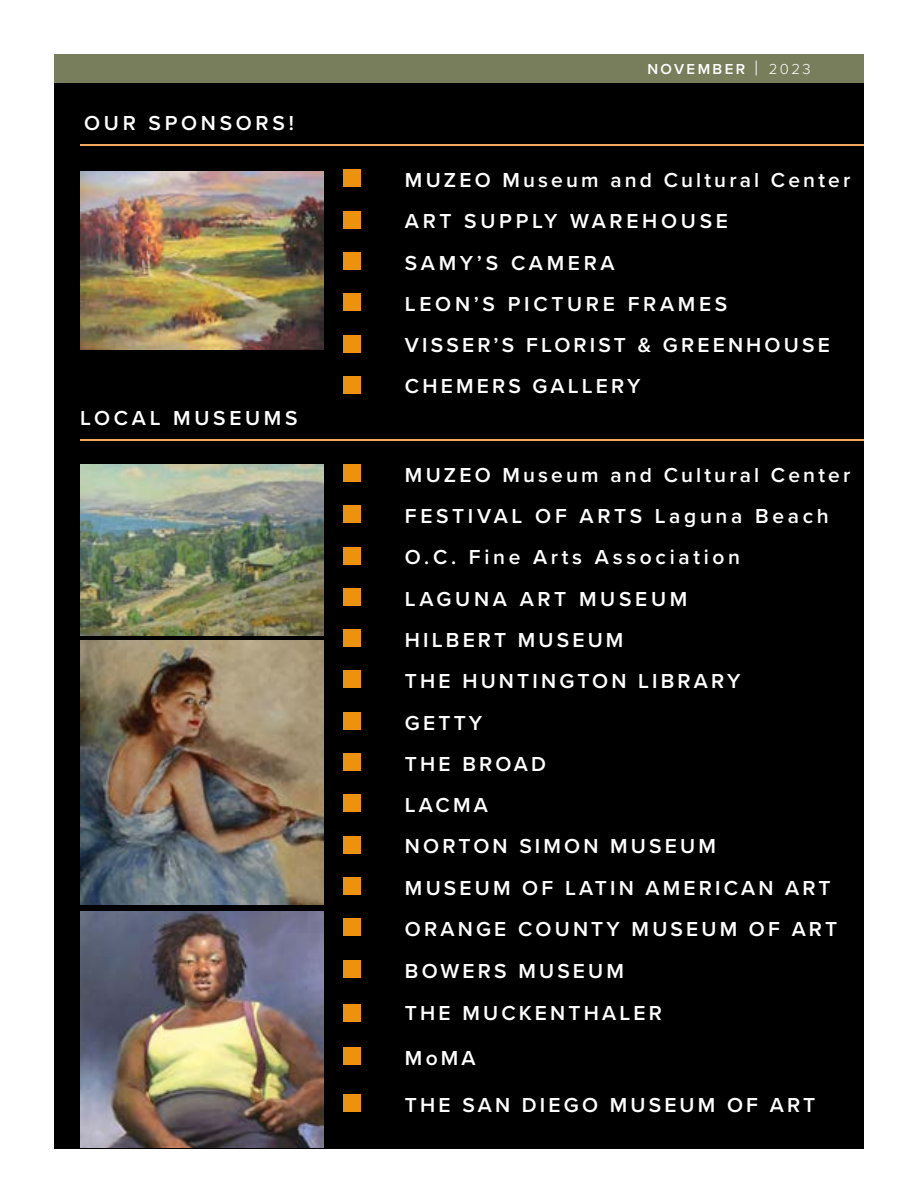
<style>
.page{position:relative;width:918px;height:1188px;background:#fff}
.page>*{position:absolute;margin:0;border:0;box-sizing:border-box;transform-origin:0 0}
.t1{font:600 21px/41.4px "Proxima Nova";letter-spacing:.15em;color:#fff}
.t2{font:600 21px "Proxima Nova";letter-spacing:.175em;color:#fff}
.t3{font:600 15px "Proxima Nova";letter-spacing:.16em;color:#fff}
.s1{font-weight:300;font-size:21px}
.s2{font-weight:300}
</style>
<div class="page">
<div style="left:54px;top:69px;width:270px;height:1080px;background:#000"></div>
<div style="left:324px;top:69px;width:540px;height:1080px;background:#000"></div>
<div style="left:343px;top:170px;width:18px;height:17px;background:#ed920d"></div>
<div style="left:343px;top:464px;width:18px;height:18px;background:#ed920d"></div>
<div style="left:343px;top:211px;width:18px;height:17px;background:#ed920d"></div>
<div style="left:343px;top:506px;width:18px;height:17px;background:#ed920d"></div>
<div style="left:343px;top:293px;width:18px;height:18px;background:#ed920d"></div>
<div style="left:343px;top:588px;width:18px;height:18px;background:#ed920d"></div>
<div style="left:343px;top:335px;width:18px;height:17px;background:#ed920d"></div>
<div style="left:343px;top:376px;width:18px;height:18px;background:#ed920d"></div>
<div style="left:343px;top:629px;width:18px;height:18px;background:#ed920d"></div>
<div style="left:343px;top:671px;width:18px;height:17px;background:#ed920d"></div>
<div style="left:343px;top:712px;width:18px;height:18px;background:#ed920d"></div>
<div style="left:343px;top:753px;width:18px;height:18px;background:#ed920d"></div>
<div style="left:343px;top:795px;width:18px;height:17px;background:#ed920d"></div>
<div style="left:343px;top:836px;width:18px;height:17px;background:#ed920d"></div>
<div style="left:343px;top:877px;width:18px;height:18px;background:#ed920d"></div>
<div style="left:343px;top:918px;width:18px;height:18px;background:#ed920d"></div>
<div style="left:343px;top:961px;width:18px;height:17px;background:#ed920d"></div>
<div style="left:343px;top:1004px;width:18px;height:18px;background:#ed920d"></div>
<div style="left:343px;top:1048px;width:18px;height:17px;background:#ed920d"></div>
<div style="left:343px;top:1094px;width:18px;height:18px;background:#ed920d"></div>
<div style="left:343px;top:252px;width:18px;height:18px;background:#ed920d"></div>
<div style="left:343px;top:547px;width:18px;height:17px;background:#ed920d"></div>
<div style="left:54px;top:54px;width:810px;height:28px;background:#787e5c"></div>
<hr style="left:81px;top:144px;width:783px;height:2px;background:#f1a75e">
<hr style="left:81px;top:439px;width:783px;height:1px;background:#f1a75e">
<img style="left:81px;top:171px;width:243px;height:179px">
<img style="left:81px;top:641px;width:243px;height:263px">
<img style="left:81px;top:912px;width:243px;height:236px">
<img style="left:81px;top:464px;width:243px;height:172px">
<p class="t2" style="left:84px;top:107px;width:211px">OUR SPONSORS!</p>
<p class="t2" style="left:80px;top:402px;width:219px">LOCAL MUSEUMS</p>
<p class="t3" style="left:647px;top:57px;width:165px">NOVEMBER <span class="s1">|</span> <span class="s2">2023</span></p>
<p class="t1" style="left:405px;top:159px;width:447px">MUZEO Museum and Cultural Center</p>
<p class="t2" style="left:405px;top:206px;width:324px">ART SUPPLY WAREHOUSE</p>
<p class="t2" style="left:405px;top:247px;width:211px">SAMY’S CAMERA</p>
<p class="t2" style="left:405px;top:288px;width:324px">LEON’S PICTURE FRAMES</p>
<p class="t1" style="left:405px;top:324px;width:426px;line-height:40.7px">VISSER’S FLORIST &amp; GREENHOUSE<br>CHEMERS GALLERY</p>
<p class="t1" style="left:405px;top:453px;width:447px">MUZEO Museum and Cultural Center</p>
<p class="t2" style="left:405px;top:500px;width:425px">FESTIVAL OF ARTS Laguna Beach</p>
<p class="t2" style="left:405px;top:542px;width:337px">O.C. Fine Arts Association</p>
<p class="t2" style="left:405px;top:583px;width:284px">LAGUNA ART MUSEUM</p>
<p class="t1" style="left:405px;top:619px;width:434px">HILBERT MUSEUM<br>THE HUNTINGTON LIBRARY<br>GETTY<br>THE BROAD<br>LACMA<br>NORTON SIMON MUSEUM<br>MUSEUM OF LATIN AMERICAN ART<br>ORANGE COUNTY MUSEUM OF ART<br>BOWERS MUSEUM<br>THE MUCKENTHALER</p>
<p class="t1" style="left:405px;top:1037px;width:72px">MoMA</p>
<p class="t1" style="left:405px;top:1084px;width:412px">THE SAN DIEGO MUSEUM OF ART</p>
</div>
